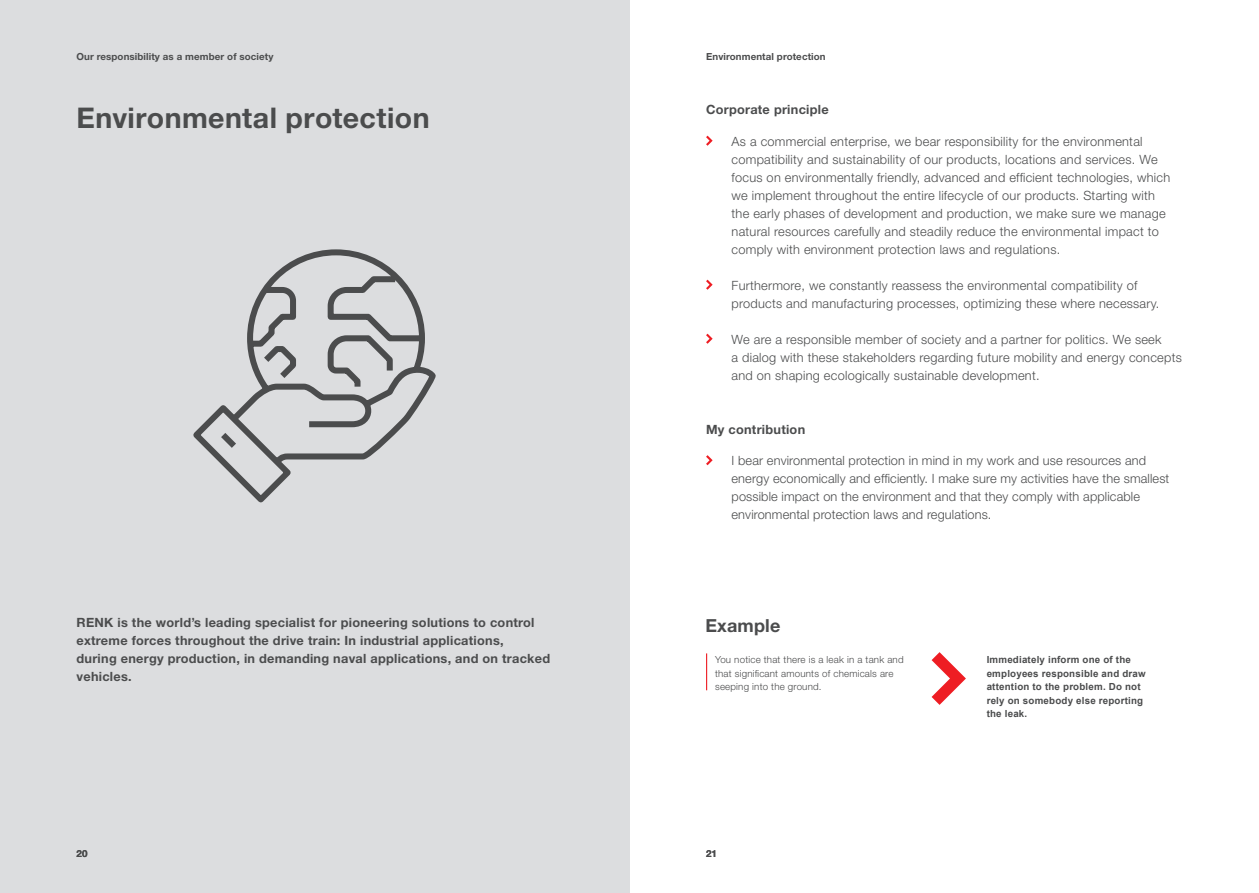
<style>
.page{position:relative;width:1259px;height:893px;background:#fff}
.page>*{position:absolute;margin:0;border:0;box-sizing:border-box;transform-origin:0 0}
.t1{font:700 28.5px "Helvetica Neue";letter-spacing:.015em;color:#4b4c4d}
.t2{font:700 18px "Helvetica Neue";letter-spacing:.01em;color:#4b4c4d}
.t3{font:300 12.75px/18px "Helvetica Neue";letter-spacing:.02em;color:#4b4c4d}
.t4{font:700 12.75px/18px "Helvetica Neue";letter-spacing:.02em;color:#4b4c4d}
.t5{font:700 9.75px/13.5px "Arial";letter-spacing:.02em;color:#4b4c4d}
.t6{font:300 9.75px/13.5px "Helvetica Neue";letter-spacing:.02em;color:#4b4c4d}
.t7{font:700 9.75px "Helvetica Neue";letter-spacing:.01em;color:#4b4c4d}
</style>
<div class="page">
<div style="left:0;top:0;width:629px;height:893px;background:#dcdddf"></div>
<svg style="left:193px;top:249px;width:243px;height:254px"></svg>
<svg style="left:706px;top:136px;width:6px;height:10px"></svg>
<svg style="left:706px;top:280px;width:6px;height:10px"></svg>
<svg style="left:706px;top:334px;width:6px;height:10px"></svg>
<svg style="left:706px;top:455px;width:6px;height:10px"></svg>
<hr style="left:706px;top:653px;width:1px;height:37px;background:#ee1d23">
<svg style="left:931px;top:652px;width:35px;height:53px"></svg>
<p class="t7" style="left:77px;top:51px;width:198px">Our responsibility as a member of society</p>
<p class="t7" style="left:706px;top:51px;width:121px">Environmental protection</p>
<h1 class="t1" style="left:77px;top:100px;width:355px">Environmental protection</h1>
<p class="t4" style="left:706px;top:100px;width:124px">Corporate principle</p>
<p class="t3" style="left:731px;top:132px;width:440px">As a commercial enterprise, we bear responsibility for the environmental compatibility and sustainability of our products, locations and services. We focus on environmentally friendly, advanced and efficient technologies, which we implement throughout the entire lifecycle of our products. Starting with the early phases of development and production, we make sure we manage natural resources carefully and steadily reduce the environmental impact to comply with environment protection laws and regulations.</p>
<p class="t3" style="left:731px;top:276px;width:429px">Furthermore, we constantly reassess the environmental compatibility of products and manufacturing processes, optimizing these where necessary.</p>
<p class="t3" style="left:731px;top:330px;width:452px">We are a responsible member of society and a partner for politics. We seek<br>a dialog with these stakeholders regarding future mobility and energy concepts and on shaping ecologically sustainable development.</p>
<p class="t4" style="left:706px;top:420px;width:101px">My contribution</p>
<p class="t3" style="left:731px;top:451px;width:439px">I bear environmental protection in mind in my work and use resources and energy economically and efficiently. I make sure my activities have the smallest possible impact on the environment and that they comply with applicable environmental protection laws and regulations.</p>
<p class="t4" style="left:77px;top:613px;width:475px">RENK is the world’s leading specialist for pioneering solutions to control extreme forces throughout the drive train: In industrial applications,<br>during energy production, in demanding naval applications, and on tracked vehicles.</p>
<h2 class="t2" style="left:705px;top:614px;width:77px">Example</h2>
<p class="t6" style="left:715px;top:653px;width:190px">You notice that there is a leak in a tank and that significant amounts of chemicals are seeping into the ground.</p>
<p class="t5" style="left:986px;top:653px;width:161px">Immediately inform one of the employees responsible and draw attention to the problem. Do not rely on somebody else reporting the leak.</p>
<p class="t7" style="left:77px;top:847px;width:12px">20</p>
<p class="t7" style="left:706px;top:847px;width:12px">21</p>
</div>
